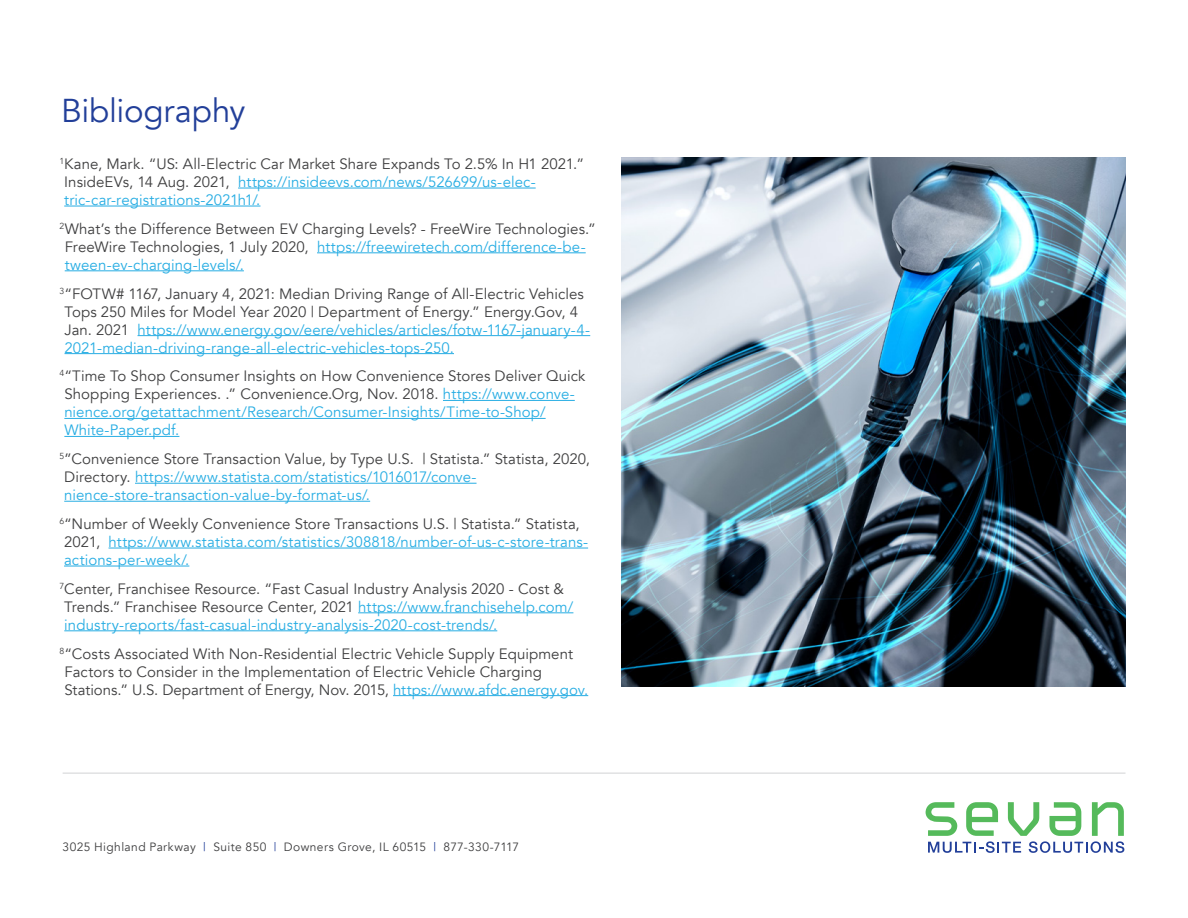
<style>
.page{position:relative;width:1188px;height:918px;background:#fff}
.page>*{position:absolute;margin:0;border:0;box-sizing:border-box;transform-origin:0 0}
.t1{font:33px "Avenir";letter-spacing:-.005em;color:#223f99}
.t2{font:15px/18px "Avenir";letter-spacing:.005em;color:#3e3e3f}
.t3{font:15px/18px "Avenir";letter-spacing:.005em;color:#27ade3}
.t4{font:12px "Avenir";letter-spacing:.03em;color:#3e3e3f}
.s1{color:#27ade3}
.s2{color:#3e3e3f}
.s3{color:#223f99}
</style>
<div class="page">
<svg style="left:926px;top:802px;width:198px;height:51px"></svg>
<hr style="left:63px;top:773px;width:1063px;height:1px;background:#d1d2d4">
<hr style="left:238px;top:188px;width:298px;height:1px;background:#27ade3">
<hr style="left:64px;top:206px;width:196px;height:1px;background:#27ade3">
<hr style="left:317px;top:252px;width:269px;height:1px;background:#27ade3">
<hr style="left:65px;top:270px;width:179px;height:1px;background:#27ade3">
<hr style="left:138px;top:335px;width:452px;height:1px;background:#27ade3">
<hr style="left:65px;top:353px;width:389px;height:1px;background:#27ade3">
<hr style="left:443px;top:400px;width:132px;height:1px;background:#27ade3">
<hr style="left:64px;top:418px;width:482px;height:1px;background:#27ade3">
<hr style="left:64px;top:436px;width:115px;height:1px;background:#27ade3">
<hr style="left:135px;top:483px;width:342px;height:1px;background:#27ade3">
<hr style="left:64px;top:501px;width:306px;height:1px;background:#27ade3">
<hr style="left:109px;top:548px;width:479px;height:1px;background:#27ade3">
<hr style="left:64px;top:566px;width:125px;height:1px;background:#27ade3">
<hr style="left:358px;top:612px;width:215px;height:1px;background:#27ade3">
<hr style="left:64px;top:630px;width:433px;height:1px;background:#27ade3">
<hr style="left:393px;top:695px;width:195px;height:1px;background:#27ade3">
<img style="left:621px;top:158px;width:504px;height:529px">
<p class="t1" style="left:61px;top:91px;width:186px">Bibliography</p>
<p class="t2" style="left:64px;top:155px;width:521px;text-indent:-5px"><sup>1</sup>Kane, Mark. “US: All-Electric Car Market Share Expands To 2.5% In H1 2021.”<br>InsideEVs, 14 Aug. 2021, <span class="s1">https://insideevs.com/news/526699/us-elec&shy;tric-car-registrations-2021h1/.</span></p>
<p class="t2" style="left:65px;top:220px;width:533px;text-indent:-5px"><sup>2</sup>What’s the Difference Between EV Charging Levels? - FreeWire Technologies.”<br>FreeWire Technologies, 1 July 2020, <span class="s1">https://freewiretech.com/difference-be&shy;tween-ev-charging-levels/.</span></p>
<p class="t2" style="left:65px;top:285px;width:527px;text-indent:-5px"><sup>3</sup>“FOTW# 1167, January 4, 2021: Median Driving Range of All-Electric Vehicles Tops 250 Miles for Model Year 2020 | Department of Energy.” Energy.Gov, 4<br>Jan. 2021 <span class="s1">https://www.energy.gov/eere/vehicles/articles/fotw-1167-january-4- 2021-median-driving-range-all-electric-vehicles-tops-250.</span></p>
<p class="t2" style="left:64px;top:367px;width:523px;text-indent:-5px"><sup>4</sup>“Time To Shop Consumer Insights on How Convenience Stores Deliver Quick Shopping Experiences. .” Convenience.Org, Nov. 2018. <span class="s1">https://www.conve&shy;nience.org/getattachment/Research/Consumer-Insights/Time-to-Shop/ White-Paper.pdf.</span></p>
<p class="t3" style="left:64px;top:450px;width:527px;text-indent:-5px"><sup>5</sup><span class="s2">”Convenience Store Transaction Value, by Type U.S. | Statista.” Statista, 2020,<br>Directory.</span> https://www.statista.com/statistics/1016017/conve&shy;nience-store-transaction-value-by-format-us/.</p>
<p class="t3" style="left:60px;top:515px;width:530px"><sup>6</sup><span class="s2">“Number of Weekly Convenience Store Transactions U.S. | Statista.” Statista,<br>2021,</span> https://www.statista.com/statistics/308818/number-of-us-c-store-trans&shy;actions-per-week/.</p>
<p class="t2" style="left:64px;top:580px;width:511px;text-indent:-5px"><sup>7</sup>Center, Franchisee Resource. “Fast Casual Industry Analysis 2020 - Cost &amp;<br>Trends.” Franchisee Resource Center, 2021 <span class="s1">https://www.franchisehelp.com/ industry-reports/fast-casual-industry-analysis-2020-cost-trends/.</span></p>
<p class="t2" style="left:65px;top:645px;width:525px;text-indent:-5px"><sup>8</sup>“Costs Associated With Non-Residential Electric Vehicle Supply Equipment<br>Factors to Consider in the Implementation of Electric Vehicle Charging<br>Stations.” U.S. Department of Energy, Nov. 2015, <span class="s1">https://www.afdc.energy.gov.</span></p>
<p class="t4" style="left:63px;top:840px;width:458px">3025 Highland Parkway <span class="s3">|</span> Suite 850 <span class="s3">|</span> Downers Grove, IL 60515 <span class="s3">|</span> 877-330-7117</p>
</div>
